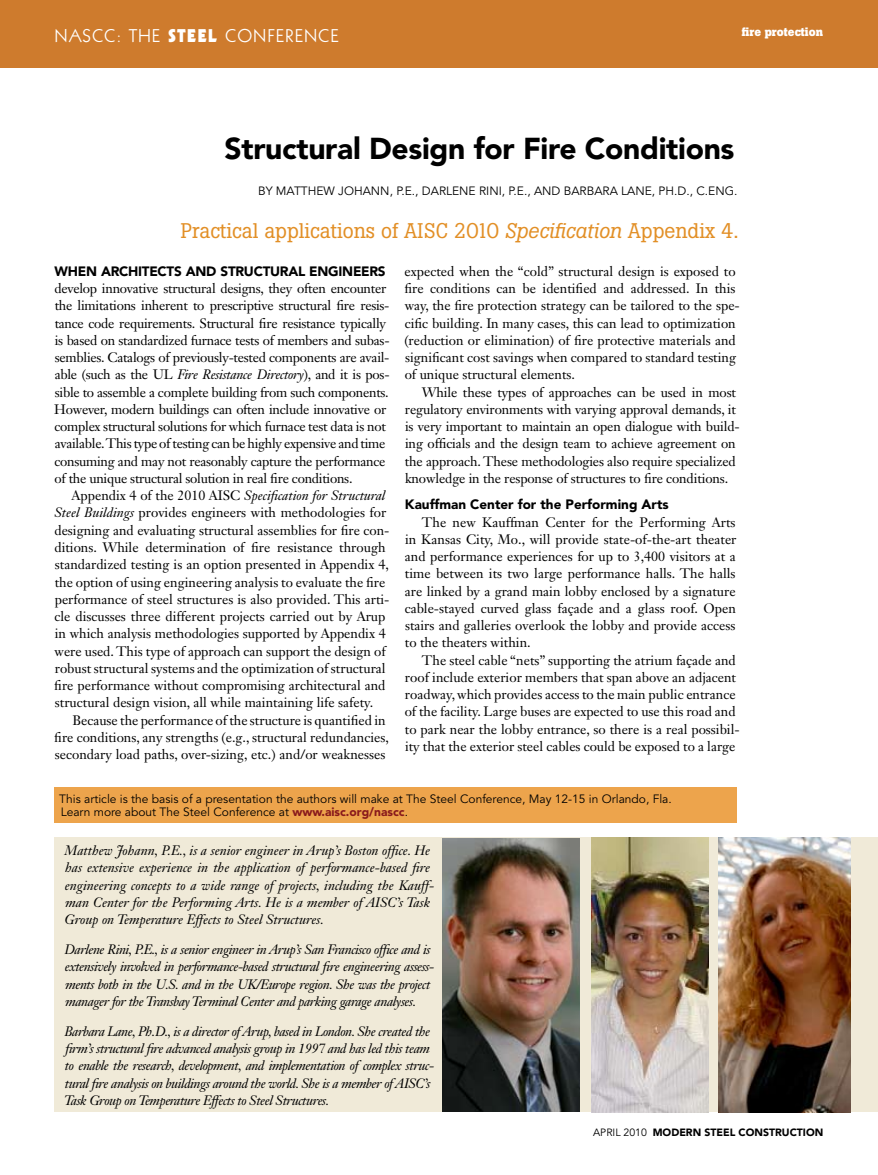
<style>
.page{position:relative;width:878px;height:1175px;background:#fff}
.page>*{position:absolute;margin:0;border:0;box-sizing:border-box;transform-origin:0 0}
.t1{font:900 30px "Avenir LT Std";letter-spacing:-.01em;color:#000}
.t2{font:21px "Boton";color:#e28f26}
.t3{font:18px "Geometric 231 BT Roman C";letter-spacing:.05em;color:#fff}
.t4{font:13.5px/17.2px "Janson Text LT Std";color:#000}
.t5{font:13.5px/17.2px "Janson Text LT Std";letter-spacing:-.02em;color:#000}
.t6{font:italic 13.5px/17.2px "Janson Text LT Std";letter-spacing:-.03em;color:#000}
.t7{font:italic 13.5px/17.2px "Janson Text LT Std";color:#000}
.t8{font:900 13.5px "Avenir LT Std";color:#000}
.t9{font:12px/13.5px "Avenir LT Std";color:#000}
.t10{font:700 12px "Boton";color:#fff}
.t11{font:900 10.5px "Avenir LT Std";color:#000}
.s1{font-family:"Geometric 231 BT Heavy C"}
.s2{font-style:italic}
.s3{font-weight:900;color:#891a1c}
.s4{font-weight:400}
</style>
<div class="page">
<div style="left:54px;top:837px;width:824px;height:275px;background:#f0ead8"></div>
<div style="left:0;top:0;width:878px;height:68px;background:#ce7b2d"></div>
<div style="left:54px;top:788px;width:682px;height:35px;background:#eda44c"></div>
<img style="left:442px;top:838px;width:137px;height:273px">
<img style="left:591px;top:837px;width:117px;height:275px">
<img style="left:718px;top:837px;width:132px;height:275px">
<h3 class="t3" style="left:54px;top:24px;width:284px">NASCC: The <span class="s1">Steel</span> CONFERENCE</h3>
<p class="t10" style="left:742px;top:25px;width:82px">fire protection</p>
<h1 class="t1" style="left:224px;top:131px;width:511px">Structural Design for Fire Conditions</h1>
<p class="t9" style="left:258px;top:184px;width:480px">By Matthew Johann, P.E., Darlene Rini, P.E., and Barbara Lane, Ph.D., C.Eng.</p>
<h2 class="t2" style="left:181px;top:218px;width:559px">Practical applications of AISC 2010 <span class="s2">Specification</span> Appendix 4.</h2>
<p class="t4" style="left:404px;top:262px;width:337px">expected when the “cold” structural design is exposed to fire conditions can be identified and addressed. In this way, the fire protection strategy can be tailored to the spe&shy;cific building. In many cases, this can lead to optimization (reduction or elimination) of fire protective materials and significant cost savings when compared to standard testing of unique structural elements.</p>
<p class="t4" style="left:405px;top:383px;width:336px;text-indent:17px">While these types of approaches can be used in most regulatory environments with varying approval demands, it is very important to maintain an open dialogue with build&shy;ing officials and the design team to achieve agreement on the approach. These methodologies also require specialized knowledge in the response of structures to fire conditions.</p>
<p class="t8" style="left:405px;top:496px;width:265px">Kauffman Center for the Performing Arts</p>
<p class="t4" style="left:404px;top:513px;width:333px;text-align:justify;text-indent:17px">The new Kauffman Center for the Performing Arts in Kansas City, Mo., will provide state-of-the-art theater and performance experiences for up to 3,400 visitors at a time between its two large performance halls. The halls are linked by a grand main lobby enclosed by a signature cable-stayed curved glass façade and a glass roof. Open stairs and galleries overlook the lobby and provide access to the theaters within.</p>
<p class="t4" style="left:404px;top:651px;width:336px;text-indent:17px">The steel cable “nets” supporting the atrium façade and roof include exterior members that span above an adjacent roadway, which provides access to the main public entrance of the facility. Large buses are expected to use this road and to park near the lobby entrance, so there is a real possibil&shy;ity that the exterior steel cables could be exposed to a large</p>
<p class="t9" style="left:59px;top:792px;width:614px">This article is the basis of a presentation the authors will make at The Steel Conference, May 12-15 in Orlando, Fla.<br>Learn more about The Steel Conference at <span class="s3">www.aisc.org/nascc</span>.</p>
<p class="t7" style="left:65px;top:842px;width:371px">Matthew Johann, P.E., is a senior engineer in Arup’s Boston office. He has extensive experience in the application of performance-based fire engineering concepts to a wide range of projects, including the Kauff&shy;man Center for the Performing Arts. He is a member of AISC’s Task Group on Temperature Effects to Steel Structures.</p>
<p class="t6" style="left:64px;top:941px;width:371px">Darlene Rini, P.E., is a senior engineer in Arup’s San Francisco office and is extensively involved in performance-based structural fire engineering assess&shy;ments both in the U.S. and in the UK/Europe region. She was the project manager for the Transbay Terminal Center and parking garage analyses.</p>
<p class="t6" style="left:64px;top:1022px;width:372px">Barbara Lane, Ph.D., is a director of Arup, based in London. She created the firm’s structural fire advanced analysis group in 1997 and has led this team to enable the research, development, and implementation of complex struc&shy;tural fire analysis on buildings around the world. She is a member of AISC’s Task Group on Temperature Effects to Steel Structures.</p>
<p class="t8" style="left:55px;top:263px;width:92px">When architects</p>
<p class="t8" style="left:186px;top:263px;width:45px">and structur</p>
<p class="t8" style="left:288px;top:263px;width:59px">al engineers</p>
<p class="t5" style="left:54px;top:280px;width:337px">develop innovative structural designs, they often encounter the limitations inherent to prescriptive structural fire resis&shy;tance code requirements. Structural fire resistance typically is based on standardized furnace tests of members and subas&shy;semblies. Catalogs of previously-tested components are avail&shy;able (such as the UL <span class="s2">Fire Resistance Directory</span>), and it is pos&shy;sible to assemble a complete building from such components.<br>However, modern buildings can often include innovative or complex structural solutions for which furnace test data is not available. This type of testing can be highly expensive and time consuming and may not reasonably capture the performance of the unique structural solution in real fire conditions.</p>
<p class="t4" style="left:54px;top:487px;width:337px;text-indent:17px">Appendix 4 of the 2010 AISC <span class="s2">Specification for Structural Steel Buildings</span> provides engineers with methodologies for designing and evaluating structural assemblies for fire con&shy;ditions. While determination of fire resistance through standardized testing is an option presented in Appendix 4, the option of using engineering analysis to evaluate the fire performance of steel structures is also provided. This arti&shy;cle discusses three different projects carried out by Arup in which analysis methodologies supported by Appendix 4 were used. This type of approach can support the design of robust structural systems and the optimization of structural fire performance without compromising architectural and structural design vision, all while maintaining life safety.</p>
<p class="t4" style="left:54px;top:711px;width:336px;text-indent:18px">Because the performance of the structure is quantified in fire conditions, any strengths (e.g., structural redundancies, secondary load paths, over-sizing, etc.) and/or weaknesses</p>
<p class="t11" style="left:593px;top:1125px;width:232px"><span class="s4">april 2010</span> MODERN STEEL CONSTRUCTION</p>
</div>
